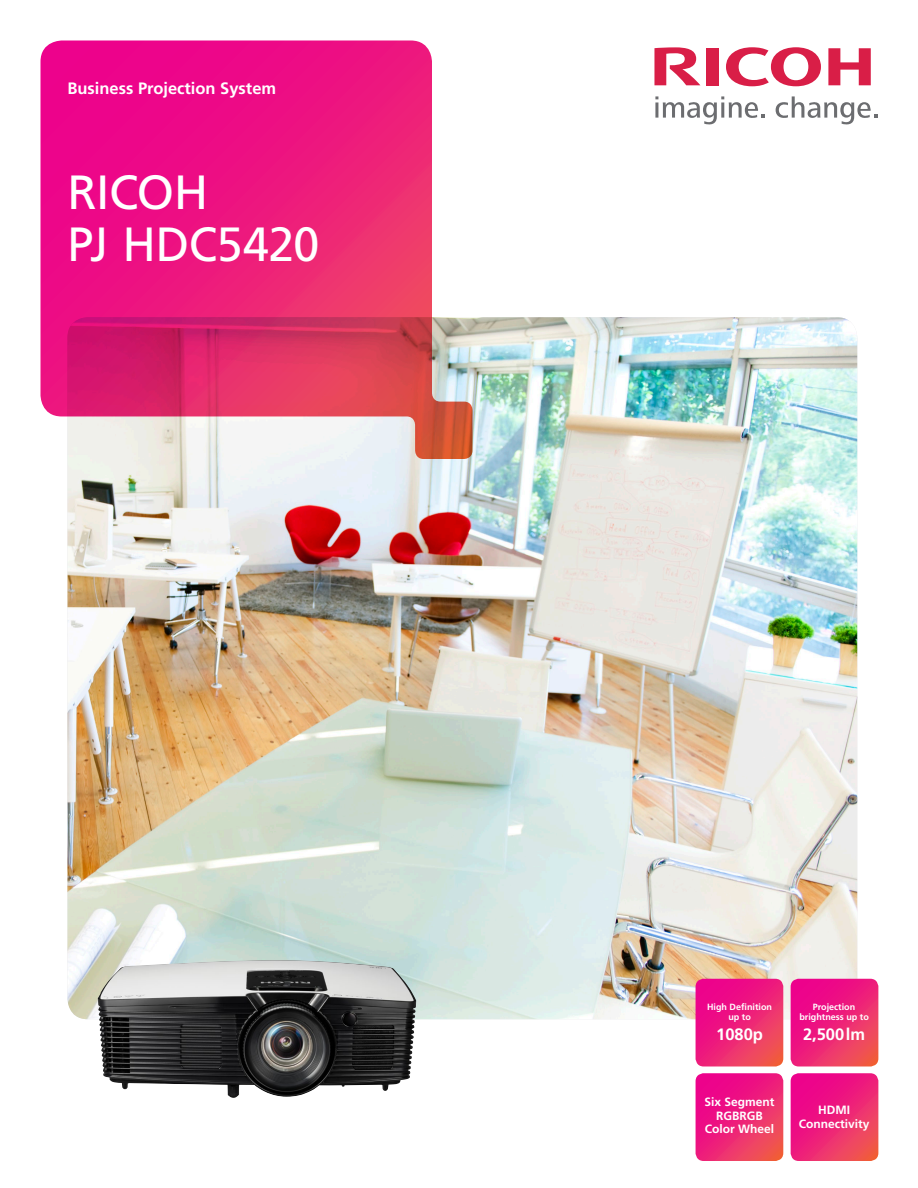
<style>
.page{position:relative;width:918px;height:1188px;background:#fff}
.page>*{position:absolute;margin:0;border:0;box-sizing:border-box;transform-origin:0 0}
.t1{font:48px/52.5px "Frutiger LT Std";letter-spacing:-.01em;color:#fff}
.t2{font:700 16.5px "Frutiger LT Std";color:#fff}
.t3{font:700 12px/13.5px "Frutiger LT Std";color:#fff;text-align:center}
.t4{font:700 9px/10.5px "Frutiger LT Std";color:#fff;text-align:center}
</style>
<div class="page">
<img style="left:68px;top:317px;width:789px;height:702px">
<svg style="left:40px;top:40px;width:432px;height:419px;background:#e9418c"></svg>
<svg style="left:696px;top:979px;width:87px;height:87px;background:#ed2377"></svg>
<svg style="left:696px;top:1073px;width:87px;height:88px;background:#ed2478"></svg>
<svg style="left:791px;top:979px;width:87px;height:87px;background:#ed2377"></svg>
<svg style="left:791px;top:1073px;width:87px;height:88px;background:#ed2478"></svg>
<img style="left:98px;top:961px;width:313px;height:137px">
<svg style="left:726px;top:47px;width:95px;height:39px"></svg>
<svg style="left:828px;top:48px;width:43px;height:37px"></svg>
<div style="left:706px;top:48px;width:13px;height:37px;background:#d91e47"></div>
<svg style="left:654px;top:47px;width:46px;height:38px"></svg>
<svg style="left:655px;top:96px;width:110px;height:29px"></svg>
<svg style="left:776px;top:96px;width:102px;height:29px"></svg>
<p class="t2" style="left:68px;top:78px;width:210px">Business Projection System</p>
<p class="t1" style="left:68px;top:166px;width:253px">RICOH<br>PJ HDC5420</p>
<p class="t4" style="left:707px;top:1001px;width:67px">High Definition up to</p>
<p class="t2" style="left:716px;top:1025px;width:48px">1080p</p>
<p class="t3" style="left:705px;top:1096px;width:72px">Six Segment<br>RGBRGB<br>Color Wheel</p>
<p class="t4" style="left:799px;top:1001px;width:71px">Projection brightness up to</p>
<p class="t2" style="left:803px;top:1025px;width:64px">2,500lm</p>
<p class="t3" style="left:799px;top:1103px;width:72px">HDMI<br>Connectivity</p>
</div>
